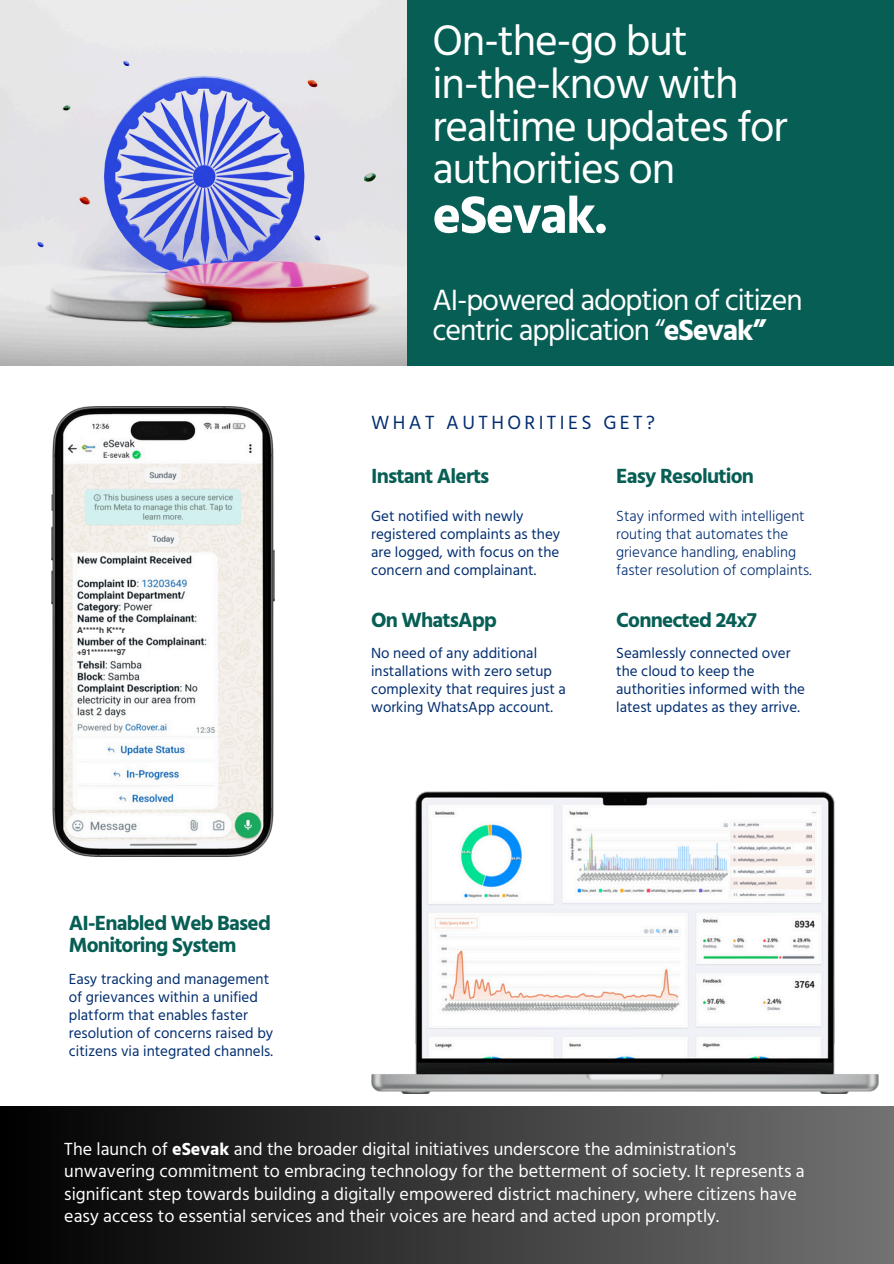
<style>
.page{position:relative;width:894px;height:1264px;background:#fff}
.page>*{position:absolute;margin:0;border:0;box-sizing:border-box;transform-origin:0 0}
.t1{font:700 54px "Hind Jalandhar";letter-spacing:-.03em;color:#fff}
.t2{font:43.5px/42.8px "Hind Jalandhar";letter-spacing:-.03em;color:#fff}
.t3{font:30px/30.3px "Hind Jalandhar";letter-spacing:-.04em;color:#fff}
.t4{font:700 21px/21.3px "Hind Jalandhar";letter-spacing:-.04em;color:#075e54}
.t5{font:19.5px "Hind Jalandhar";letter-spacing:.175em;color:#002d70}
.t6{font:18px/22.5px "Hind Jalandhar";color:#fff}
.t7{font:15px/18px "Hind Jalandhar";color:#002d70}
.t8{font:300 15px/18px "Hind Jalandhar";color:#002d70}
.t9{font:700 8.25px "Helvetica LT Pro";color:#3b3b3b}
.s1{font-weight:700}
</style>
<div class="page">
<div style="left:0;top:0;width:893px;height:365px;background:#075e54"></div>
<img style="left:0;top:0;width:406px;height:366px">
<div style="left:0;top:1106px;width:893px;height:157px;background:linear-gradient(to right,#000,#727272)"></div>
<img style="left:371px;top:791px;width:507px;height:302px">
<img style="left:51px;top:406px;width:223px;height:451px">
<div style="left:77px;top:647px;width:70px;height:13px;background:#fff"></div>
<div style="left:77px;top:623px;width:58px;height:13px;background:#fff"></div>
<p class="t2" style="left:432px;top:19px;width:356px">On-the-go but in-the-know with realtime updates for authorities on</p>
<h2 class="t1" style="left:432px;top:183px;width:177px">eSevak.</h2>
<h5 class="t9" style="left:77px;top:627px;width:50px">A*****h K***r</h5>
<p class="t9" style="left:77px;top:649px;width:50px">+91********97</p>
<h1 class="t4" style="left:69px;top:912px;width:203px">AI-Enabled Web Based<br>Monitoring System</h1>
<h3 class="t7" style="left:69px;top:969px;width:202px">Easy tracking and management</h3>
<p class="t7" style="left:69px;top:987px;width:206px">of grievances within a unified platform that enables faster resolution of concerns raised by citizens via integrated channels.</p>
<p class="t3" style="left:432px;top:284px;width:371px">AI-powered adoption of citizen centric application “<span class="s1">eSevak”</span></p>
<p class="t5" style="left:371px;top:411px;width:285px">WHAT AUTHORITIES GET?</p>
<p class="t4" style="left:371px;top:464px;width:120px">Instant Alerts</p>
<h5 class="t7" style="left:371px;top:506px;width:191px">Get notified with newly registered complaints as they are logged, with focus on the concern and complainant.</h5>
<p class="t4" style="left:371px;top:608px;width:127px">On WhatsApp</p>
<p class="t7" style="left:371px;top:644px;width:196px">No need of any additional installations with zero setup complexity that requires just a working WhatsApp account.</p>
<h4 class="t4" style="left:616px;top:464px;width:139px">Easy Resolution</h4>
<h5 class="t8" style="left:616px;top:506px;width:197px">Stay informed with intelligent routing that automates the grievance handling, enabling faster resolution of complaints.</h5>
<p class="t4" style="left:616px;top:608px;width:142px">Connected 24x7</p>
<h5 class="t7" style="left:616px;top:644px;width:190px">Seamlessly connected over the cloud to keep the authorities informed with the latest updates as they arrive.</h5>
<h5 class="t6" style="left:64px;top:1137px;width:741px">The launch of <span class="s1">eSevak</span> and the broader digital initiatives underscore the administration's unwavering commitment to embracing technology for the betterment of society. It represents a significant step towards building a digitally empowered district machinery, where citizens have easy access to essential services and their voices are heard and acted upon promptly.</h5>
</div>
